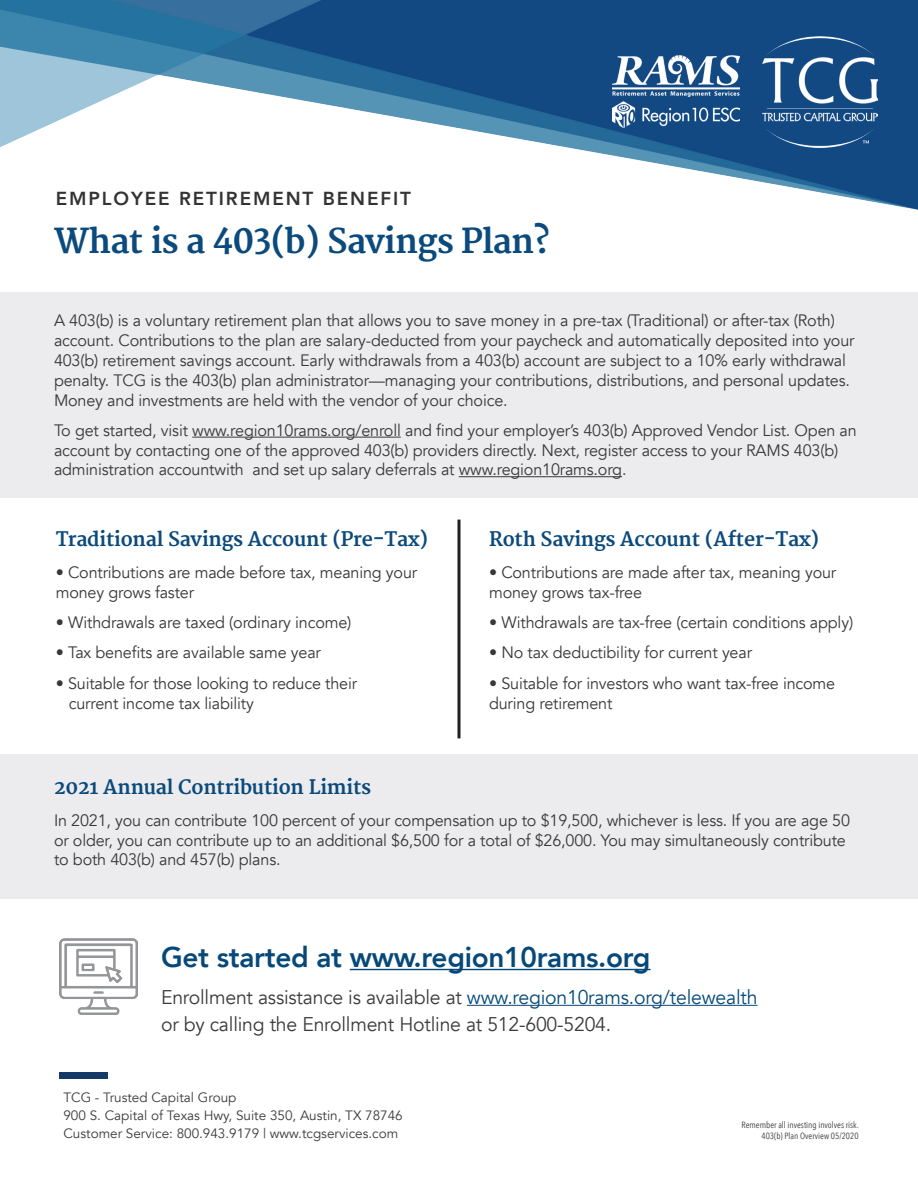
<style>
.page{position:relative;width:918px;height:1188px;background:#fff}
.page>*{position:absolute;margin:0;border:0;box-sizing:border-box;transform-origin:0 0}
.Headline{font:700 33.45px "Merriweather";letter-spacing:-.02em;color:#0b4a7c}
.t1{font:800 28.5px "Avenir";letter-spacing:-.01em;color:#064979}
.t2{font:19.8px "Avenir";letter-spacing:-.01em;color:#3b3b3a}
.Sub_headline{font:700 19.5px "Merriweather";letter-spacing:-.01em;color:#0b4a7c}
.t3{font:800 18.75px "Avenir";letter-spacing:.1em;color:#323332}
.Body{font:16.5px/19.8px "Avenir";letter-spacing:-.01em;color:#383839}
.t4{font:13.5px "Avenir";color:#3b3b3a}
.t5{font:9px "Avenir Next Condensed";color:#3e3e3f}
.s1{font-size:41.1px}
.s2{color:#064979}
</style>
<div class="page">
<div style="left:0;top:292px;width:918px;height:206px;background:#ececee"></div>
<hr style="left:192px;top:437px;width:209px;height:1px;background:#383839">
<hr style="left:459px;top:476px;width:163px;height:1px;background:#383839">
<div style="left:0;top:754px;width:917px;height:144px;background:#ececee"></div>
<img style="left:1px;top:0;width:917px;height:210px">
<img style="left:763px;top:36px;width:114px;height:112px">
<hr style="left:458px;top:520px;width:2px;height:218px;background:#231f20">
<div style="left:59px;top:1072px;width:49px;height:6px;background:#143a67"></div>
<img style="left:59px;top:939px;width:79px;height:76px">
<hr style="left:350px;top:969px;width:301px;height:1px;background:#064979">
<hr style="left:467px;top:1005px;width:291px;height:1px;background:#064979">
<img style="left:612px;top:56px;width:128px;height:72px">
<p class="t3" style="left:56px;top:184px;width:357px">EMPLOYEE RETIREMENT BENEFIT</p>
<p class="Headline" style="left:54px;top:221px;width:498px">What is a 4<span class="s1">0</span>3(b) Savings Plan?</p>
<p class="Body" style="left:54px;top:311px;width:802px">A 403(b) is a voluntary retirement plan that allows you to save money in a pre-tax (Traditional) or after-tax (Roth) account. Contributions to the plan are salary-deducted from your paycheck and automatically deposited into your 403(b) retirement savings account. Early withdrawals from a 403(b) account are subject to a 10% early withdrawal penalty. TCG is the 403(b) plan administrator—managing your contributions, distributions, and personal updates.<br>Money and investments are held with the vendor of your choice.</p>
<p class="Body" style="left:54px;top:421px;width:804px">To get started, visit www.region10rams.org/enroll and find your employer’s 403(b) Approved Vendor List. Open an account by contacting one of the approved 403(b) providers directly. Next, register access to your RAMS 403(b) administration accountwith and set up salary deferrals at www.region10rams.org.</p>
<p class="Sub_headline" style="left:56px;top:528px;width:374px">Traditional Savings Account (Pre-Tax)</p>
<p class="Body" style="left:56px;top:563px;width:363px">• Contributions are made before tax, meaning your money grows faster</p>
<p class="Body" style="left:56px;top:613px;width:297px">• Withdrawals are taxed (ordinary income)</p>
<p class="Body" style="left:56px;top:643px;width:267px">• Tax benefits are available same year</p>
<p class="Body" style="left:69px;top:673px;width:290px;text-indent:-13px">• Suitable for those looking to reduce their current income tax liability</p>
<p class="Sub_headline" style="left:489px;top:528px;width:331px">Roth Savings Account (After-Tax)</p>
<p class="Body" style="left:489px;top:563px;width:349px">• Contributions are made after tax, meaning your money grows tax-free</p>
<p class="Body" style="left:489px;top:613px;width:366px">• Withdrawals are tax-free (certain conditions apply)</p>
<p class="Body" style="left:489px;top:643px;width:264px">• No tax deductibility for current year</p>
<p class="Body" style="left:489px;top:673px;width:348px">• Suitable for investors who want tax-free income during retirement</p>
<p class="Sub_headline" style="left:54px;top:776px;width:319px">2021 Annual Contribution Limits</p>
<p class="Body" style="left:54px;top:810px;width:798px">In 2021, you can contribute 100 percent of your compensation up to $19,500, whichever is less. If you are age 50 or older, you can contribute up to an additional $6,500 for a total of $26,000. You may simultaneously contribute to both 403(b) and 457(b) plans.</p>
<p class="t1" style="left:161px;top:935px;width:491px">Get started at www.region10rams.org</p>
<p class="t2" style="left:161px;top:985px;width:598px">Enrollment assistance is available at <span class="s2">www.region10rams.org/telewealth</span></p>
<p class="t2" style="left:161px;top:1012px;width:452px">or by calling the Enrollment Hotline at 512-600-5204.</p>
<p class="t4" style="left:63px;top:1090px;width:174px">TCG - Trusted Capital Group</p>
<p class="t4" style="left:63px;top:1108px;width:341px">900 S. Capital of Texas Hwy, Suite 350, Austin, TX 78746</p>
<p class="t4" style="left:63px;top:1126px;width:336px">Customer Service: 800.943.9179 | www.tcgservices.com</p>
<p class="t5" style="left:742px;top:1117px;width:119px">Remember all investing involves risk.</p>
<p class="t5" style="left:761px;top:1128px;width:99px">403(b) Plan Overview 05/2020</p>
</div>
